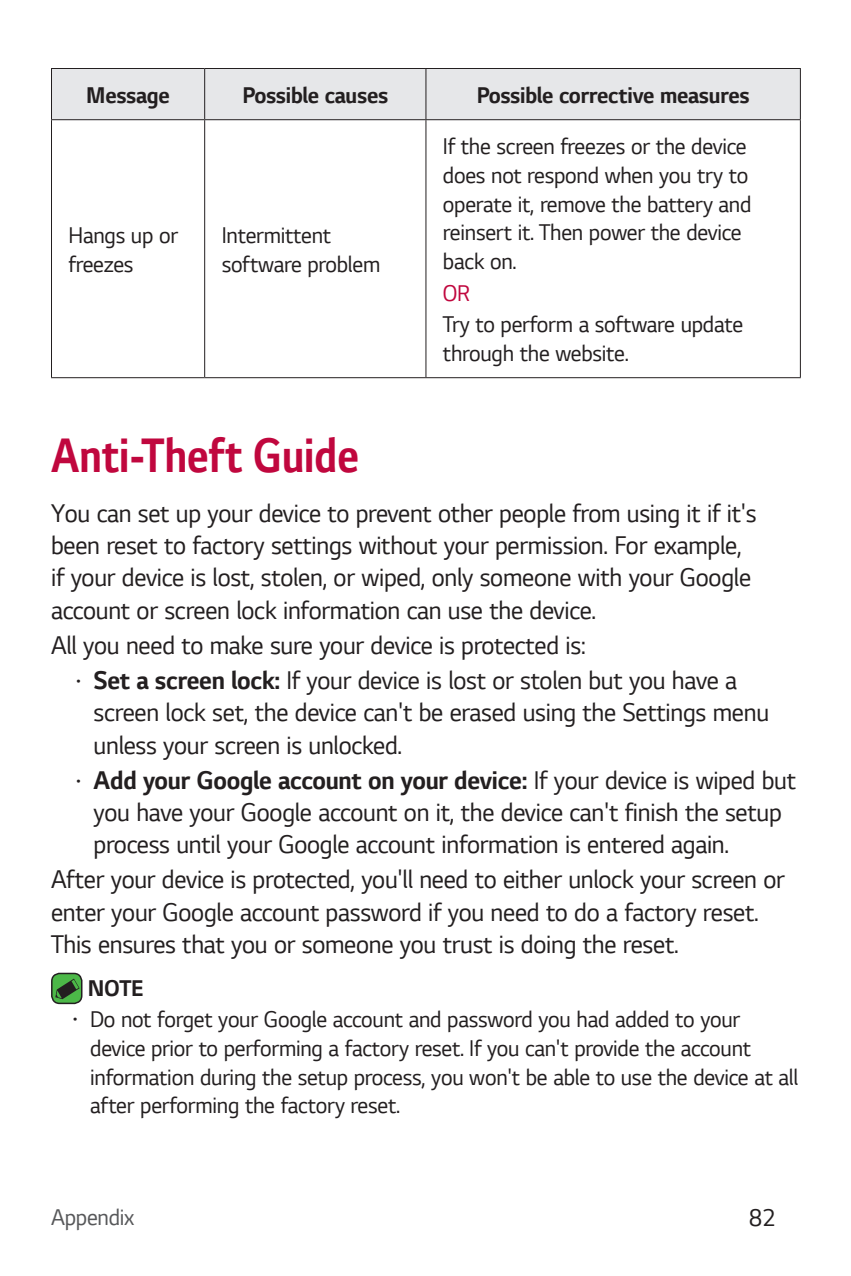
<style>
.page{position:relative;width:851px;height:1276px;background:#fff}
.page>*{position:absolute;margin:0;border:0;box-sizing:border-box;transform-origin:0 0}
.Head_01_TOC{font:700 51px "LG Smart";color:#c0073e;scale:.85 1}
.main{font:27px/32.4px "LG Smart";letter-spacing:-.01em;color:#231f20;scale:.95 1}
.main_DOT{font:27px/32.4px "LG Smart";letter-spacing:-.01em;color:#231f20;scale:.95 1}
.t1{font:25.5px "LG Smart";color:#231f20;scale:.95 1}
.TIP_DOT{font:24px/28.8px "LG Smart";letter-spacing:-.01em;color:#231f20;scale:.95 1}
.TIP{font:24px/28.8px "LG Smart";letter-spacing:-.01em;color:#231f20;scale:.95 1}
.TIP-2{font:700 24px "LG Smart";letter-spacing:-.01em;color:#231f20;scale:.95 1}
.t2{font:24px "LG Smart";letter-spacing:-.01em;color:#57585a;scale:.95 1}
.TIP-3{font:24px "LG Smart";color:#c0073e;scale:.95 1}
.s1{font-size:15px}
.s2{font-weight:700}
</style>
<div class="page">
<div style="left:52px;top:69px;width:747px;height:50px;background:#e6e7e9"></div>
<hr style="left:51px;top:119px;width:154px;height:1px;background:#231f20">
<hr style="left:205px;top:119px;width:221px;height:1px;background:#231f20">
<hr style="left:426px;top:119px;width:374px;height:1px;background:#231f20">
<hr style="left:51px;top:120px;width:1px;height:257px;background:#231f20">
<hr style="left:204px;top:120px;width:1px;height:257px;background:#231f20">
<hr style="left:425px;top:120px;width:1px;height:257px;background:#231f20">
<hr style="left:799px;top:120px;width:1px;height:257px;background:#231f20">
<hr style="left:51px;top:68px;width:154px;height:1px;background:#231f20">
<hr style="left:51px;top:69px;width:1px;height:50px;background:#231f20">
<hr style="left:205px;top:68px;width:221px;height:1px;background:#231f20">
<hr style="left:204px;top:69px;width:1px;height:50px;background:#231f20">
<hr style="left:426px;top:68px;width:374px;height:1px;background:#231f20">
<hr style="left:425px;top:69px;width:1px;height:50px;background:#231f20">
<hr style="left:799px;top:69px;width:1px;height:50px;background:#231f20">
<hr style="left:51px;top:377px;width:154px;height:1px;background:#231f20">
<hr style="left:205px;top:377px;width:221px;height:1px;background:#231f20">
<hr style="left:426px;top:377px;width:374px;height:1px;background:#231f20">
<div style="left:52px;top:973px;width:30px;height:30px;background:#4cb848;border-radius:8px"></div>
<div style="left:51px;top:972px;width:31px;height:32px;border:2px solid #231f20;border-radius:8px"></div>
<svg style="left:55px;top:978px;width:25px;height:21px"></svg>
<p class="TIP-2" style="left:86px;top:79px;width:89px">Message</p>
<p class="TIP-2" style="left:242px;top:79px;width:155px">Possible causes</p>
<p class="TIP-2" style="left:476px;top:79px;width:289px">Possible corrective measures</p>
<p class="TIP" style="left:68px;top:220px;width:117px">Hangs up or freezes</p>
<p class="TIP" style="left:222px;top:220px;width:168px">Intermittent software problem</p>
<p class="TIP" style="left:443px;top:131px;width:326px">If the screen freezes or the device does not respond when you try to operate it, remove the battery and reinsert it. Then power the device back on.</p>
<p class="TIP-3" style="left:443px;top:277px;width:30px">OR</p>
<p class="TIP" style="left:443px;top:309px;width:317px">Try to perform a software update through the website.</p>
<p class="Head_01_TOC" style="left:51px;top:421px;width:364px">Anti-Theft Guide</p>
<p class="main" style="left:51px;top:496px;width:744px">You can set up your device to prevent other people from using it if it's been reset to factory settings without your permission. For example, if your device is lost, stolen, or wiped, only someone with your Google account or screen lock information can use the device.</p>
<p class="main" style="left:51px;top:628px;width:564px">All you need to make sure your device is protected is:</p>
<p class="main_DOT" style="left:94px;top:663px;width:712px;text-indent:-17px"><span class="s1">•</span> <span class="s2">Set a screen lock:</span> If your device is lost or stolen but you have a screen lock set, the device can't be erased using the Settings menu unless your screen is unlocked.</p>
<p class="main_DOT" style="left:94px;top:762px;width:740px;text-indent:-17px"><span class="s1">•</span> <span class="s2">Add your Google account on your device:</span> If your device is wiped but you have your Google account on it, the device can't finish the setup process until your Google account information is entered again.</p>
<p class="main" style="left:51px;top:862px;width:773px">After your device is protected, you'll need to either unlock your screen or enter your Google account password if you need to do a factory reset.<br>This ensures that you or someone you trust is doing the reset.</p>
<p class="TIP-2" style="left:88px;top:971px;width:60px">NOTE</p>
<p class="TIP_DOT" style="left:90px;top:1004px;width:746px;text-indent:-17px"><span class="s1">•</span> Do not forget your Google account and password you had added to your device prior to performing a factory reset. If you can't provide the account information during the setup process, you won't be able to use the device at all after performing the factory reset.</p>
<p class="t2" style="left:51px;top:1201px;width:89px">Appendix</p>
<p class="t1" style="left:748px;top:1201px;width:30px">82</p>
</div>
